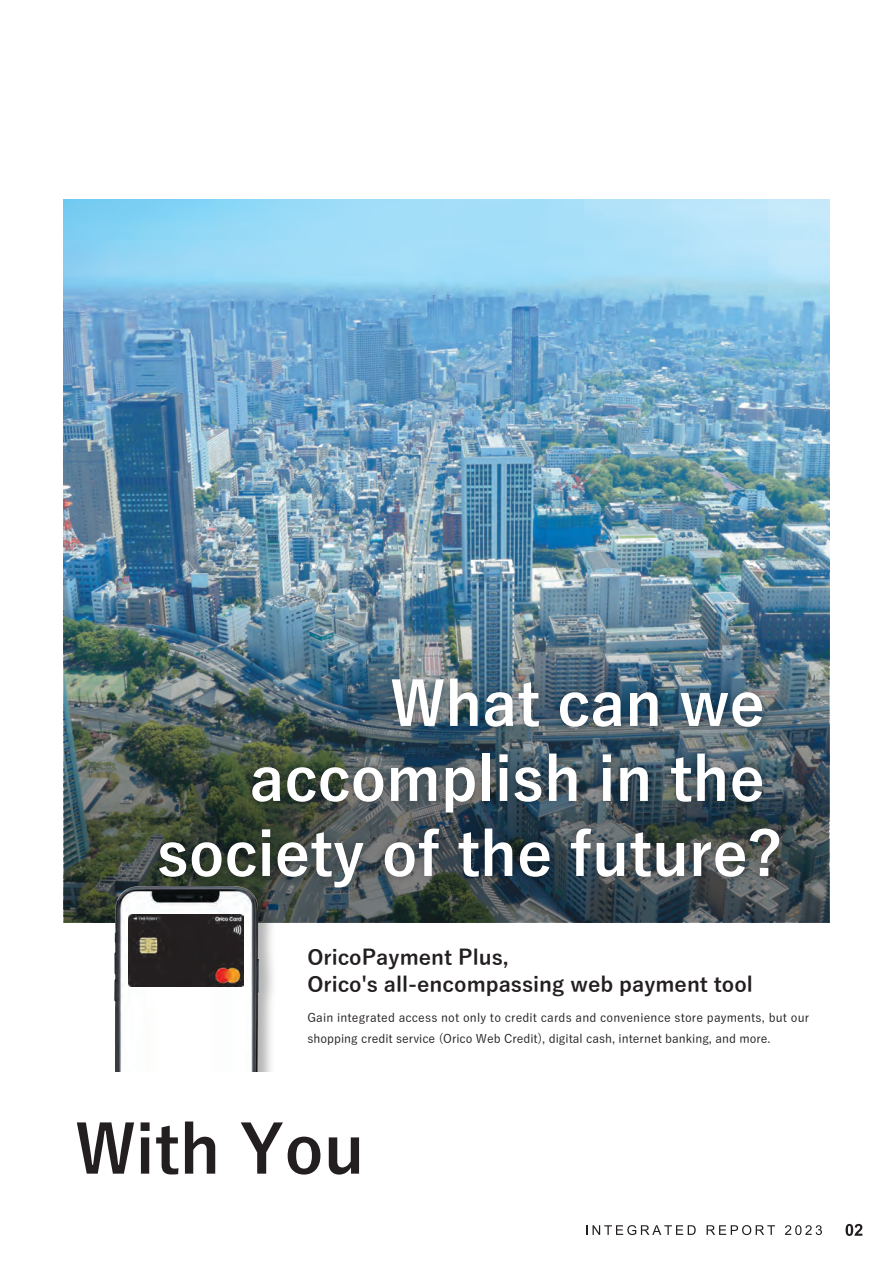
<style>
.page{position:relative;width:893px;height:1263px;background:#fff}
.page>*{position:absolute;margin:0;border:0;box-sizing:border-box;transform-origin:0 0}
.t1{font:700 66px "Yu Gothic";color:#231f20}
.t2{font:700 60px/75px "Yu Gothic";color:#fff;text-align:right}
.t3{font:700 21px/27px "Yu Gothic";color:#231f20}
.t4{font:500 12px/21px "Yu Gothic";letter-spacing:.01em;color:#231f20}
</style>
<div class="page">
<img style="left:64px;top:200px;width:765px;height:374px">
<img style="left:64px;top:574px;width:765px;height:349px">
<img style="left:144px;top:660px;width:651px;height:247px">
<img style="left:111px;top:879px;width:170px;height:192px">
<img style="left:115px;top:887px;width:143px;height:184px">
<img style="left:129px;top:914px;width:114px;height:72px">
<svg style="left:845px;top:1224px;width:17px;height:12px"></svg>
<svg style="left:586px;top:1225px;width:110px;height:10px"></svg>
<svg style="left:707px;top:1225px;width:68px;height:10px"></svg>
<svg style="left:785px;top:1225px;width:37px;height:10px"></svg>
<h2 class="t2" style="left:157px;top:668px;width:627px">What can we accomplish in the society of the future?</h2>
<h3 class="t3" style="left:307px;top:944px;width:447px">OricoPayment Plus,<br>Orico's all-encompassing web payment tool</h3>
<p class="t4" style="left:307px;top:1006px;width:503px">Gain integrated access not only to credit cards and convenience store payments, but our shopping credit service (Orico Web Credit), digital cash, internet banking, and more.</p>
<h1 class="t1" style="left:-10px;top:1112px;width:375px">　 With You</h1>
</div>
